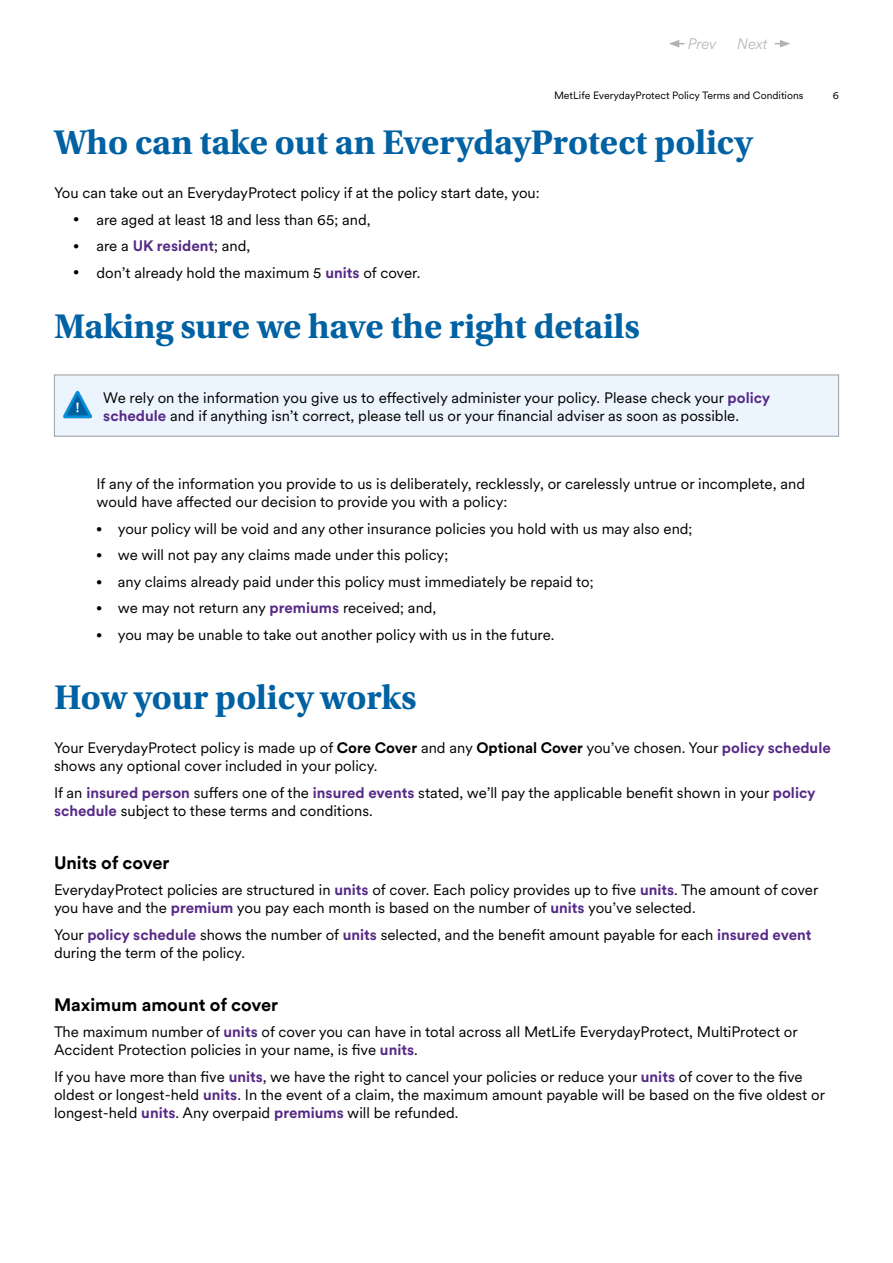
<style>
.page{position:relative;width:893px;height:1263px;background:#fff}
.page>*{position:absolute;margin:0;border:0;box-sizing:border-box;transform-origin:0 0}
.t1{font:700 36px "Utopia Std";letter-spacing:-.005em;color:#0061a3}
.t2{font:700 18px "Met Life Circular TT";color:#000}
.t3{font:15px/18px "Met Life Circular";color:#000}
.t4{font:700 15px "Met Life Circular";color:#572a86}
.t5{font:italic 300 15px "Met Life Circular";letter-spacing:-.01em;color:#b1b2b4}
.t6{font:10.5px "Met Life Circular";color:#000}
.s1{color:#000}
.s2{font-weight:400;color:#000}
.s3{font-weight:700;color:#572a86}
.s4{font-weight:700}
</style>
<div class="page">
<svg style="left:669px;top:40px;width:15px;height:7px"></svg>
<svg style="left:775px;top:40px;width:15px;height:7px"></svg>
<div style="left:54px;top:375px;width:785px;height:61px;background:#ecf5fd"></div>
<img style="left:63px;top:390px;width:29px;height:29px">
<div style="left:54px;top:375px;width:785px;height:62px;border:1px solid #9d9d9c"></div>
<p class="t5" style="left:688px;top:33px;width:30px">Prev</p>
<p class="t5" style="left:737px;top:33px;width:32px">Next</p>
<p class="t6" style="left:554px;top:89px;width:251px">MetLife EverydayProtect Policy Terms and Conditions</p>
<p class="t6" style="left:833px;top:89px;width:8px">6</p>
<h1 class="t1" style="left:54px;top:121px;width:700px">Who can take out an EverydayProtect policy</h1>
<p class="t3" style="left:54px;top:183px;width:487px">You can take out an EverydayProtect policy if at the policy start date, you:</p>
<p class="t3" style="left:74px;top:210px;width:299px">● are aged at least 18 and less than 65; and,</p>
<p class="t4" style="left:74px;top:235px;width:178px"><span class="s1">●</span> <span class="s2">are a</span> UK resident<span class="s2">; and,</span></p>
<p class="t3" style="left:74px;top:263px;width:348px">● don’t already hold the maximum 5 <span class="s3">units</span> of cover.</p>
<h1 class="t1" style="left:54px;top:305px;width:587px">Making sure we have the right details</h1>
<p class="t3" style="left:103px;top:388px;width:669px">We rely on the information you give us to effectively administer your policy. Please check your <span class="s3">policy schedule</span> and if anything isn’t correct, please tell us or your financial adviser as soon as possible.</p>
<p class="t3" style="left:97px;top:474px;width:710px">If any of the information you provide to us is deliberately, recklessly, or carelessly untrue or incomplete, and would have affected our decision to provide you with a policy:</p>
<p class="t3" style="left:97px;top:519px;width:597px">● your policy will be void and any other insurance policies you hold with us may also end;</p>
<p class="t3" style="left:97px;top:545px;width:353px">● we will not pay any claims made under this policy;</p>
<p class="t3" style="left:97px;top:572px;width:499px">● any claims already paid under this policy must immediately be repaid to;</p>
<p class="t3" style="left:97px;top:598px;width:341px">● we may not return any <span class="s3">premiums</span> received; and,</p>
<p class="t3" style="left:97px;top:625px;width:459px">● you may be unable to take out another policy with us in the future.</p>
<h1 class="t1" style="left:54px;top:676px;width:364px">How your policy works</h1>
<p class="t3" style="left:54px;top:738px;width:778px">Your EverydayProtect policy is made up of <span class="s4">Core Cover</span> and any <span class="s4">Optional Cover</span> you’ve chosen. Your <span class="s3">policy schedule </span>shows any optional cover included in your policy.</p>
<p class="t3" style="left:54px;top:783px;width:763px">If an <span class="s3">insured person</span> suffers one of the <span class="s3">insured events</span> stated, we’ll pay the applicable benefit shown in your <span class="s3">policy schedule</span> subject to these terms and conditions.</p>
<p class="t2" style="left:54px;top:850px;width:117px">Units of cover</p>
<p class="t3" style="left:54px;top:880px;width:766px">EverydayProtect policies are structured in <span class="s3">units</span> of cover. Each policy provides up to five <span class="s3">units</span>. The amount of cover you have and the <span class="s3">premium</span> you pay each month is based on the number of <span class="s3">units</span> you’ve selected.</p>
<p class="t3" style="left:54px;top:925px;width:759px">Your <span class="s3">policy schedule</span> shows the number of <span class="s3">units</span> selected, and the benefit amount payable for each <span class="s3">insured event </span>during the term of the policy.</p>
<p class="t2" style="left:54px;top:992px;width:226px">Maximum amount of cover</p>
<p class="t3" style="left:54px;top:1022px;width:745px">The maximum number of <span class="s3">units</span> of cover you can have in total across all MetLife EverydayProtect, MultiProtect or<br>Accident Protection policies in your name, is five <span class="s3">units</span>.</p>
<p class="t3" style="left:54px;top:1067px;width:772px">If you have more than five <span class="s3">units</span>, we have the right to cancel your policies or reduce your <span class="s3">units</span> of cover to the five oldest or longest-held <span class="s3">units</span>. In the event of a claim, the maximum amount payable will be based on the five oldest or longest-held <span class="s3">units</span>. Any overpaid <span class="s3">premiums</span> will be refunded.</p>
</div>
